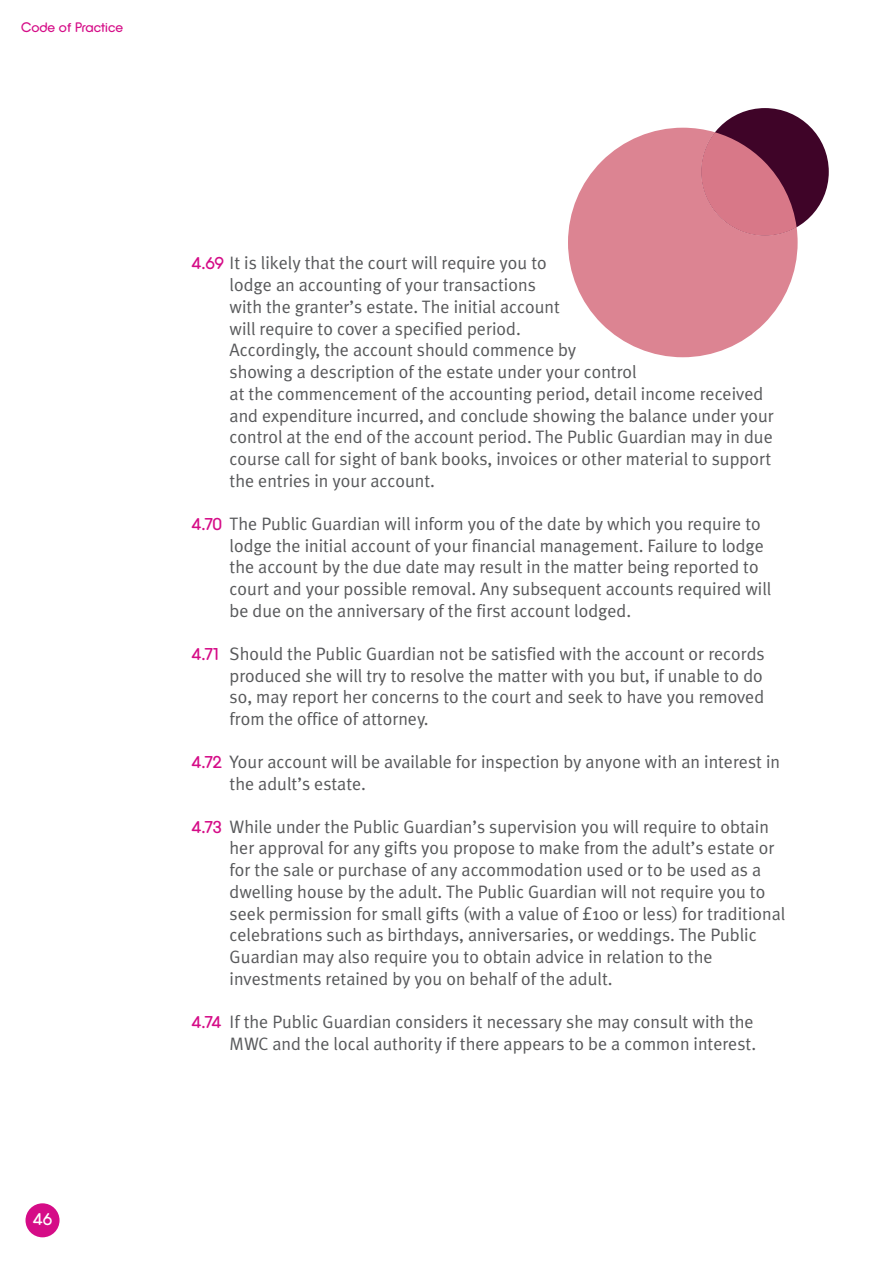
<style>
.page{position:relative;width:893px;height:1263px;background:#fff}
.page>*{position:absolute;margin:0;border:0;box-sizing:border-box;transform-origin:0 0}
.t1{font:18px/21.8px "Meta Plus Normal";color:#58595b}
.t2{font:18px "Defused";color:#fff}
.t3{font:13.5px "Defused";color:#d50c87}
.s1{font-family:"Defused";color:#d50c87}
</style>
<div class="page">
<div style="left:26px;top:1203px;width:34px;height:34px;background:#d50c87;border-radius:50%"></div>
<div style="left:701px;top:108px;width:128px;height:128px;background:#3f0428;border-radius:50%"></div>
<svg style="left:568px;top:128px;width:229px;height:229px;fill:#dc8492"></svg>
<svg style="left:701px;top:132px;width:95px;height:104px"></svg>
<p class="t3" style="left:21px;top:22px;width:103px">Code of Practice</p>
<p class="t2" style="left:33px;top:1213px;width:21px">46</p>
<p class="t1" style="left:230px;top:254px;width:546px;text-indent:-38px"><span class="s1">4.69</span> It is likely that the court will require you to<br>lodge an accounting of your transactions<br>with the granter’s estate. The initial account<br>will require to cover a specified period.<br>Accordingly, the account should commence by<br>showing a description of the estate under your control<br>at the commencement of the accounting period, detail income received and expenditure incurred, and conclude showing the balance under your control at the end of the account period. The Public Guardian may in due course call for sight of bank books, invoices or other material to support the entries in your account.</p>
<p class="t1" style="left:230px;top:514px;width:543px;text-indent:-38px"><span class="s1">4.70</span> The Public Guardian will inform you of the date by which you require to lodge the initial account of your financial management. Failure to lodge the account by the due date may result in the matter being reported to court and your possible removal. Any subsequent accounts required will be due on the anniversary of the first account lodged.</p>
<p class="t1" style="left:230px;top:644px;width:536px;text-align:justify;text-indent:-38px"><span class="s1">4.71</span> Should the Public Guardian not be satisfied with the account or records produced she will try to resolve the matter with you but, if unable to do so, may report her concerns to the court and seek to have you removed from the office of attorney.</p>
<p class="t1" style="left:230px;top:752px;width:552px;text-indent:-38px"><span class="s1">4.72</span> Your account will be available for inspection by anyone with an interest in the adult’s estate.</p>
<p class="t1" style="left:230px;top:817px;width:557px;text-indent:-38px"><span class="s1">4.73</span> While under the Public Guardian’s supervision you will require to obtain her approval for any gifts you propose to make from the adult’s estate or for the sale or purchase of any accommodation used or to be used as a dwelling house by the adult. The Public Guardian will not require you to seek permission for small gifts (with a value of £100 or less) for traditional celebrations such as birthdays, anniversaries, or weddings. The Public Guardian may also require you to obtain advice in relation to the investments retained by you on behalf of the adult.</p>
<p class="t1" style="left:191px;top:1012px;width:566px;text-align:right"><span class="s1">4.74</span> If the Public Guardian considers it necessary she may consult with the<br>MWC and the local authority if there appears to be a common interest.</p>
</div>
